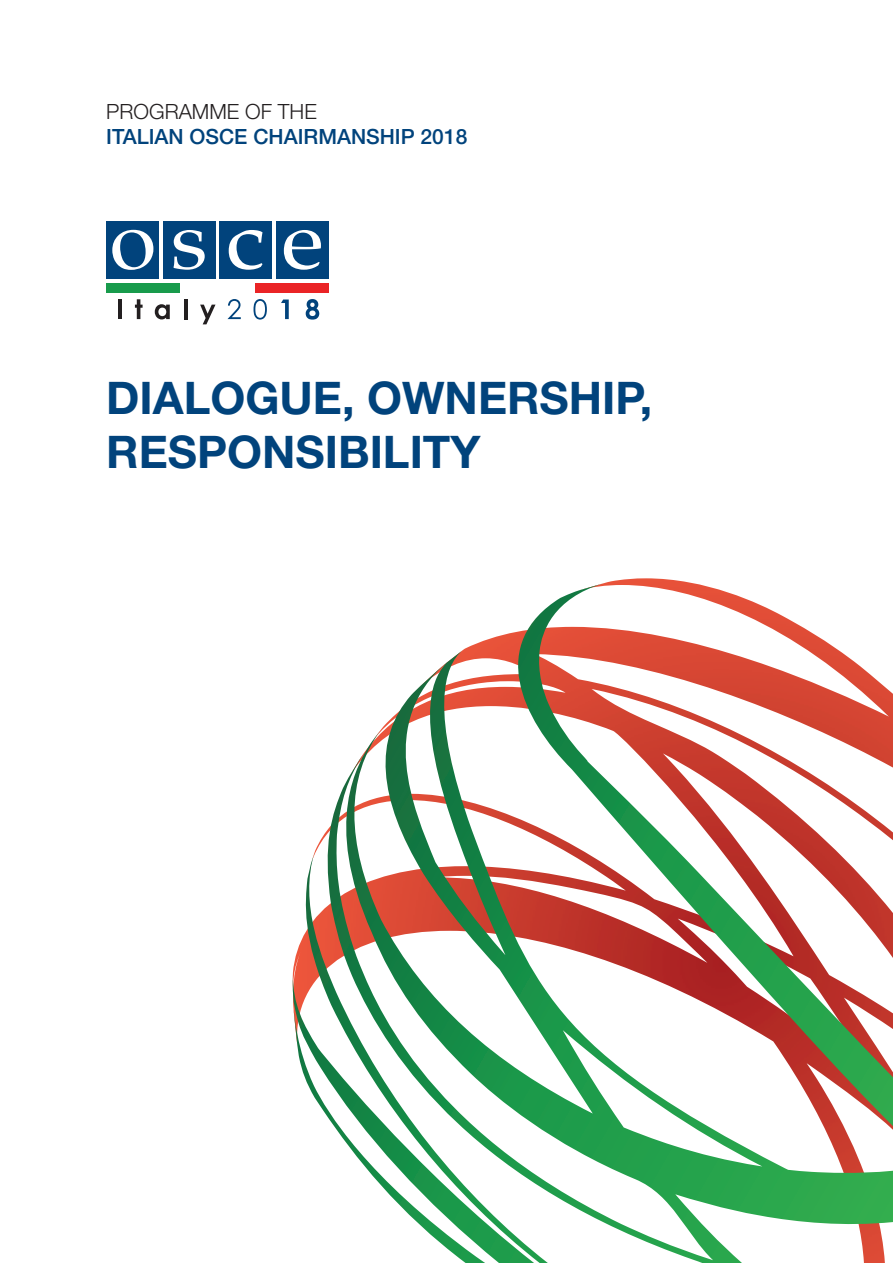
<style>
.page{position:relative;width:893px;height:1263px;background:#fff}
.page>*{position:absolute;margin:0;border:0;box-sizing:border-box;transform-origin:0 0}
.t1{font:700 45px "Helvetica Neue";color:#01437c}
.t2{font:500 21px "Helvetica Neue";color:#01437c}
.t3{font:300 21px "Helvetica Neue";color:#231f20}
</style>
<div class="page">
<svg style="left:293px;top:582px;width:600px;height:681px"></svg>
<hr style="left:118px;top:299px;width:4px;height:20px;background:#231f20">
<svg style="left:135px;top:299px;width:8px;height:20px"></svg>
<svg style="left:155px;top:304px;width:15px;height:15px"></svg>
<hr style="left:184px;top:299px;width:4px;height:20px;background:#231f20">
<svg style="left:200px;top:305px;width:15px;height:19px"></svg>
<svg style="left:227px;top:299px;width:14px;height:20px"></svg>
<svg style="left:254px;top:299px;width:13px;height:21px"></svg>
<svg style="left:281px;top:299px;width:8px;height:20px"></svg>
<svg style="left:306px;top:299px;width:13px;height:21px"></svg>
<div style="left:255px;top:283px;width:74px;height:9px;background:#ea2426"></div>
<div style="left:106px;top:283px;width:74px;height:9px;background:#189b4c"></div>
<div style="left:106px;top:221px;width:53px;height:57px;background:#01437c"></div>
<div style="left:163px;top:221px;width:53px;height:57px;background:#01437c"></div>
<div style="left:219px;top:221px;width:53px;height:57px;background:#01437c"></div>
<div style="left:276px;top:221px;width:53px;height:57px;background:#01437c"></div>
<svg style="left:284px;top:230px;width:37px;height:40px"></svg>
<svg style="left:229px;top:230px;width:33px;height:40px"></svg>
<svg style="left:174px;top:230px;width:31px;height:40px"></svg>
<svg style="left:112px;top:230px;width:41px;height:40px"></svg>
<p class="t3" style="left:106px;top:98px;width:212px">PROGRAMME OF THE</p>
<p class="t2" style="left:106px;top:124px;width:363px">ITALIAN OSCE CHAIRMANSHIP 2018</p>
<p class="t1" style="left:106px;top:370px;width:547px">DIALOGUE, OWNERSHIP,</p>
<p class="t1" style="left:106px;top:424px;width:376px">RESPONSIBILITY</p>
</div>
